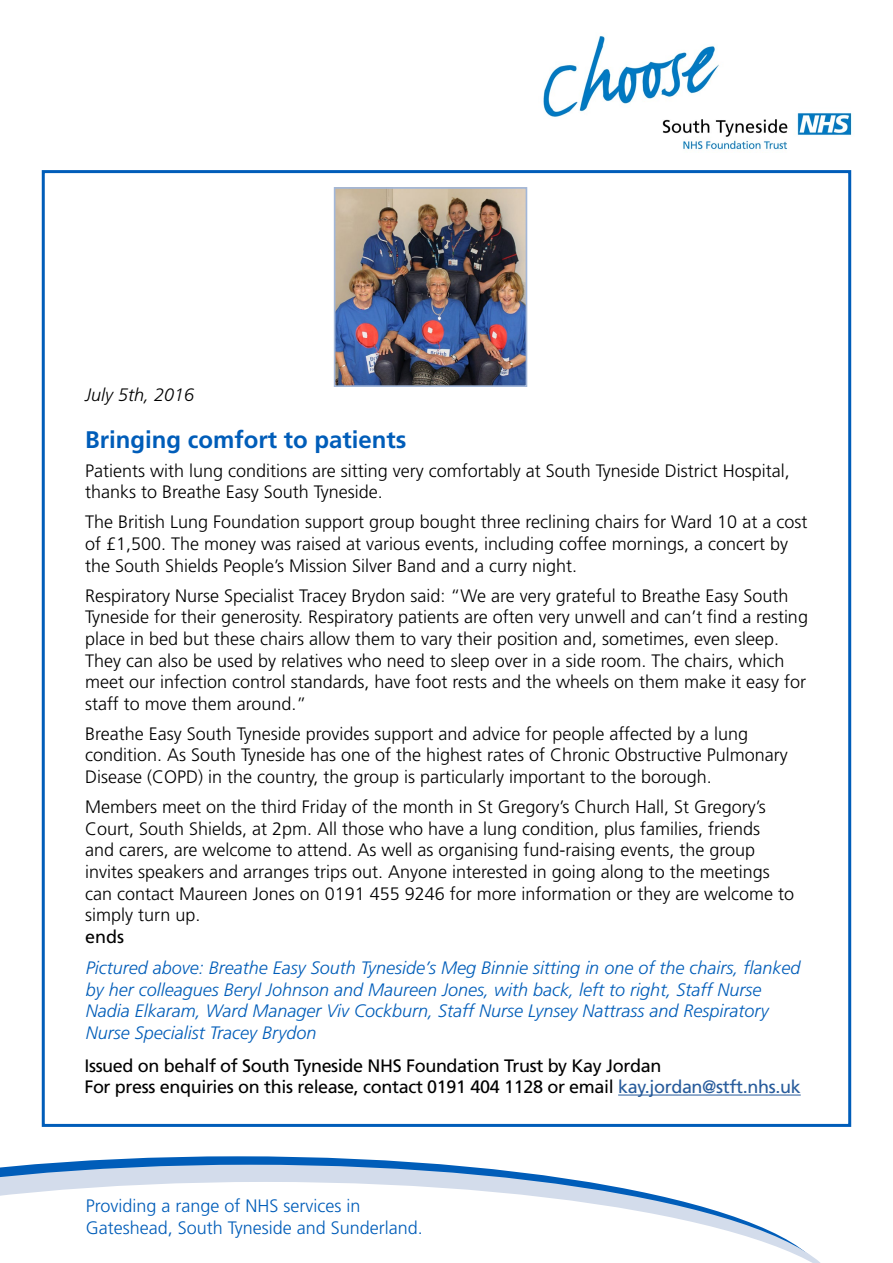
<style>
.page{position:relative;width:893px;height:1263px;background:#fff}
.page>*{position:absolute;margin:0;border:0;box-sizing:border-box;transform-origin:0 0}
.t1{font:700 24px "Frutiger";color:#005db9}
.t2{font:300 18px/21.6px "Frutiger";color:#000}
.t3{font:italic 300 18px/21.6px "Frutiger";color:#005db9}
.t4{font:18px/21.6px "Frutiger";letter-spacing:-.02em;color:#000}
.t5{font:300 18px/21.6px "Frutiger";color:#005db9}
.t6{font:italic 300 18px "Frutiger";color:#000}
.s1{color:#275b9b}
</style>
<div class="page">
<svg style="left:27px;top:1156px;width:421px;height:9px;fill:#005db9"></svg>
<svg style="left:0;top:1165px;width:588px;height:17px;background:#a9c3e2"></svg>
<svg style="left:0;top:1182px;width:821px;height:81px"></svg>
<img style="left:543px;top:36px;width:309px;height:114px">
<div style="left:42px;top:170px;width:809px;height:957px;background:#fff;border:3px solid #005db9"></div>
<img style="left:337px;top:190px;width:187px;height:194px">
<div style="left:334px;top:187px;width:193px;height:200px;border:2px solid #a2b7d9"></div>
<hr style="left:618px;top:1094px;width:183px;height:1px;background:#275b9b">
<p class="t6" style="left:85px;top:385px;width:111px">July 5th, 2016</p>
<h1 class="t1" style="left:85px;top:425px;width:323px">Bringing comfort to patients</h1>
<p class="t2" style="left:85px;top:460px;width:706px">Patients with lung conditions are sitting very comfortably at South Tyneside District Hospital, thanks to Breathe Easy South Tyneside.</p>
<p class="t2" style="left:85px;top:511px;width:724px">The British Lung Foundation support group bought three reclining chairs for Ward 10 at a cost of £1,500. The money was raised at various events, including coffee mornings, a concert by the South Shields People’s Mission Silver Band and a curry night.</p>
<p class="t2" style="left:85px;top:585px;width:724px">Respiratory Nurse Specialist Tracey Brydon said: “We are very grateful to Breathe Easy South Tyneside for their generosity. Respiratory patients are often very unwell and can’t find a resting place in bed but these chairs allow them to vary their position and, sometimes, even sleep.<br>They can also be used by relatives who need to sleep over in a side room. The chairs, which meet our infection control standards, have foot rests and the wheels on them make it easy for staff to move them around.”</p>
<p class="t2" style="left:85px;top:723px;width:704px">Breathe Easy South Tyneside provides support and advice for people affected by a lung condition. As South Tyneside has one of the highest rates of Chronic Obstructive Pulmonary<br>Disease (COPD) in the country, the group is particularly important to the borough.</p>
<p class="t2" style="left:85px;top:796px;width:711px">Members meet on the third Friday of the month in St Gregory’s Church Hall, St Gregory’s Court, South Shields, at 2pm. All those who have a lung condition, plus families, friends<br>and carers, are welcome to attend. As well as organising fund-raising events, the group invites speakers and arranges trips out. Anyone interested in going along to the meetings can contact Maureen Jones on 0191 455 9246 for more information or they are welcome to simply turn up.</p>
<p class="t4" style="left:85px;top:925px;width:41px">ends</p>
<p class="t3" style="left:86px;top:957px;width:716px">Pictured above: Breathe Easy South Tyneside’s Meg Binnie sitting in one of the chairs, flanked by her colleagues Beryl Johnson and Maureen Jones, with back, left to right, Staff Nurse Nadia Elkaram, Ward Manager Viv Cockburn, Staff Nurse Lynsey Nattrass and Respiratory Nurse Specialist Tracey Brydon</p>
<p class="t4" style="left:84px;top:1054px;width:718px">Issued on behalf of South Tyneside NHS Foundation Trust by Kay Jordan<br>For press enquiries on this release, contact 0191 404 1128 or email <span class="s1">kay.jordan@stft.nhs.uk</span></p>
<p class="t5" style="left:86px;top:1195px;width:339px">Providing a range of NHS services in<br>Gateshead, South Tyneside and Sunderland.</p>
</div>
